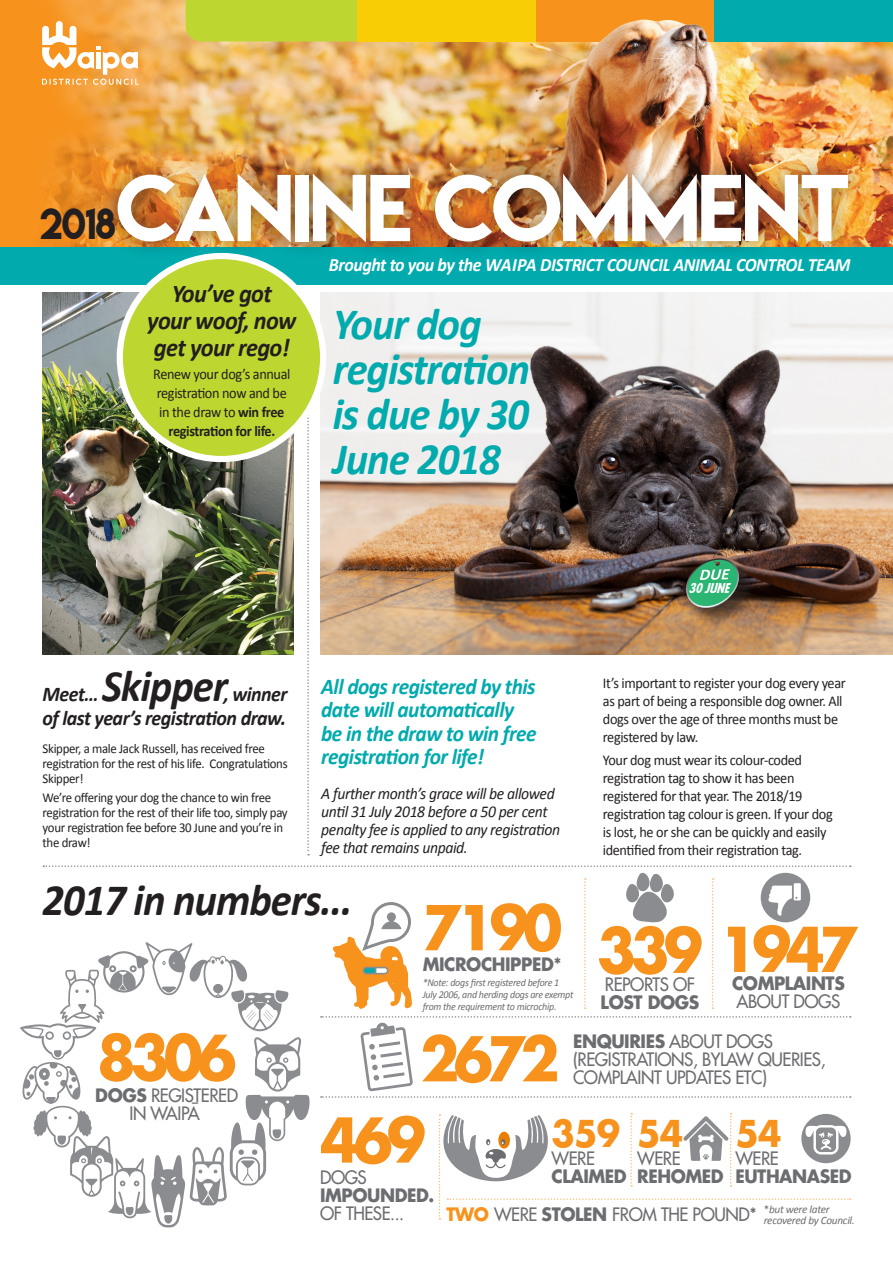
<style>
.page{position:relative;width:893px;height:1263px;background:#fff}
.page>*{position:absolute;margin:0;border:0;box-sizing:border-box;transform-origin:0 0}
.t1{font:84.15px "Lemon Milk";letter-spacing:-.025em;color:#fff}
.t2{font:700 60.15px "Futura";letter-spacing:-.1em;color:#f7931d;scale:.95 1}
.t3{font:700 60px "Futura";letter-spacing:-.1em;color:#f7931d;scale:.95 1}
.t4{font:italic 700 45px/45px "Calibri";letter-spacing:-.025em;color:#00aaad;scale:.95 1}
.t5{font:italic 700 45px "Calibri";letter-spacing:-.025em;color:#231f20;scale:.95 1}
.t6{font:39px "Lemon Milk";color:#231f20;scale:.95 1}
.t7{font:700 36px "Futura";letter-spacing:-.025em;color:#f7931d;scale:.95 1}
.t8{font:italic 700 25.65px/27px "Calibri";letter-spacing:-.025em;color:#231f20;text-align:center;scale:.95 1}
.t9{font:italic 700 22.5px/23.2px "Calibri";letter-spacing:-.025em;color:#00aaad;scale:.95 1}
.t10{font:italic 700 21px/24px "Calibri";letter-spacing:-.025em;color:#231f20;scale:.95 1}
.t11{font:italic 700 18.9px "Calibri";letter-spacing:-.025em;color:#fff;scale:.95 1}
.t12{font:18px/18px "Futura";letter-spacing:-.025em;color:#6c6d70;scale:.95 1}
.t13{font:700 18px/18px "Futura";letter-spacing:-.025em;color:#6c6d70;scale:.95 1}
.t14{font:italic 16.5px/18px "Calibri";letter-spacing:-.025em;color:#231f20;scale:.95 1}
.t15{font:15px/18px "Calibri";letter-spacing:-.025em;color:#231f20;scale:.95 1}
.t16{font:13.5px/15px "Calibri";letter-spacing:-.025em;color:#231f20;scale:.95 1}
.t17{font:italic 700 condensed 13.05px "Futura";color:#fff;scale:1.06 1}
.t18{font:italic 11.25px/10.5px "Calibri";letter-spacing:-.025em;color:#6c6d70}
.t19{font:italic 10.5px/12px "Calibri";letter-spacing:-.025em;color:#6c6d70;scale:.95 1}
.s1{font-weight:700}
.s2{font-size:45px}
.s3{font-weight:400}
.s4{font-weight:700;color:#f7931d}
.s5{font-style:normal}
</style>
<div class="page">
<div style="left:0;top:0;width:447px;height:247px;background:#f7931d"></div>
<img style="left:45px;top:0;width:848px;height:247px">
<img style="left:321px;top:292px;width:572px;height:363px">
<div style="left:0;top:247px;width:893px;height:37px;background:#00aaad"></div>
<svg style="left:307px;top:415px;width:2px;height:440px"></svg>
<div style="left:99px;top:156px;width:768px;height:104px;background:#231f20;opacity:.5"></div>
<svg style="left:150px;top:0;width:207px;height:41px;background:#c7d13b"></svg>
<div style="left:357px;top:0;width:179px;height:41px;background:#f8cd05"></div>
<div style="left:536px;top:0;width:178px;height:41px;background:#f7931d"></div>
<div style="left:714px;top:0;width:179px;height:41px;background:#00aaad"></div>
<img style="left:43px;top:292px;width:250px;height:363px">
<div style="left:688px;top:554px;width:69px;height:72px;background:#231f20;opacity:.5"></div>
<div style="left:681px;top:546px;width:74px;height:79px;background:#231f20;opacity:.35"></div>
<img style="left:681px;top:551px;width:63px;height:57px">
<div style="left:120px;top:256px;width:203px;height:203px;background:#bed630;border-radius:50%"></div>
<div style="left:117px;top:253px;width:209px;height:209px;border:6px solid #fff;border-radius:50%"></div>
<img style="left:594px;top:19px;width:116px;height:29px">
<svg style="left:42px;top:21px;width:97px;height:64px"></svg>
<svg style="left:20px;top:865px;width:831px;height:362px"></svg>
<p class="t1" style="left:116px;top:150px;width:736px">CANINE COMMENT</p>
<p class="t6" style="left:40px;top:197px;width:82px">2018</p>
<p class="t8" style="left:147px;top:280px;width:158px">You’ve got your woof, now get your rego!</p>
<p class="t15" style="left:153px;top:364px;width:146px;line-height:18.9px;text-align:center">Renew your dog’s annual registration now and be in the draw to <span class="s1">win free registration for life.</span></p>
<p class="t11" style="left:329px;top:253px;width:551px">Brought to you by the WAIPA DISTRICT COUNCIL ANIMAL CONTROL TEAM</p>
<p class="t4" style="left:333px;top:301px;width:209px">Your dog registration is due by 30<br>June 2018</p>
<p class="t10" style="left:43px;top:682px;width:259px">Meet… <span class="s2">Skipper</span>, winner of last year’s registration draw.</p>
<p class="t16" style="left:43px;top:740px;width:259px">Skipper, a male Jack Russell, has received free registration for the rest of his life. Congratulations<br>Skipper!</p>
<p class="t16" style="left:43px;top:789px;width:259px">We’re offering your dog the chance to win free registration for the rest of their life too, simply pay your registration fee before 30 June and you’re in the draw!</p>
<p class="t9" style="left:321px;top:675px;width:228px">All dogs registered by this date will automatically be in the draw to win free registration for life!</p>
<p class="t14" style="left:321px;top:784px;width:253px">A further month’s grace will be allowed until 31 July 2018 before a 50 per cent penalty fee is applied to any registration fee that remains unpaid.</p>
<p class="t17" style="left:688px;top:580px;width:40px;rotate:-1deg">30 JUNE</p>
<p class="t15" style="left:603px;top:674px;width:257px">It’s important to register your dog every year as part of being a responsible dog owner. All dogs over the age of three months must be registered by law.</p>
<p class="t15" style="left:603px;top:750px;width:243px">Your dog must wear its colour-coded registration tag to show it has been registered for that year. The 2018/19 registration tag colour is green. If your dog is lost, he or she can be quickly and easily identified from their registration tag.</p>
<p class="t5" style="left:43px;top:871px;width:328px">2017 in numbers...</p>
<p class="t2" style="left:423px;top:888px;width:148px">7190</p>
<p class="t13" style="left:423px;top:955px;width:148px">MICROCHIPPED*</p>
<p class="t19" style="left:423px;top:976px;width:160px">*Note: dogs first registered before 1<br>July 2006, and herding dogs are exempt from the requirement to microchip.</p>
<p class="t3" style="left:597px;top:909px;width:276px">339 1947</p>
<p class="t13" style="left:732px;top:974px;width:120px">COMPLAINTS<br><span class="s3">ABOUT DOGS</span></p>
<p class="t12" style="left:605px;top:975px;width:96px">REPORTS OF</p>
<p class="t13" style="left:601px;top:993px;width:105px">LOST DOGS</p>
<p class="t2" style="left:97px;top:1017px;width:148px">8306</p>
<p class="t12" style="left:95px;top:1086px;width:152px;text-align:center"><span class="s1">DOGS</span> REGISTERED<br>IN WAIPA¯ā</p>
<p class="t3" style="left:420px;top:1019px;width:148px">2672</p>
<p class="t12" style="left:573px;top:1032px;width:267px"><span class="s1">ENQUIRIES</span> ABOUT DOGS (REGISTRATIONS, BYLAW QUERIES,<br>COMPLAINT UPDATES ETC)</p>
<p class="t3" style="left:320px;top:1100px;width:113px">469</p>
<p class="t12" style="left:320px;top:1168px;width:122px">DOGS<br><span class="s1">IMPOUNDED.<br></span>OF THESE...</p>
<p class="t7" style="left:551px;top:1109px;width:74px">359</p>
<p class="t13" style="left:551px;top:1149px;width:81px"><span class="s3">WERE<br></span>CLAIMED</p>
<p class="t7" style="left:735px;top:1109px;width:50px">54</p>
<p class="t13" style="left:735px;top:1149px;width:124px"><span class="s3">WERE<br></span>EUTHANASED</p>
<p class="t12" style="left:447px;top:1205px;width:328px"><span class="s4">TWO</span> WERE <span class="s1">STOLEN</span> FROM THE POUND*</p>
<p class="t7" style="left:637px;top:1109px;width:50px">54</p>
<p class="t13" style="left:637px;top:1149px;width:92px"><span class="s3">WERE<br></span>REHOMED</p>
<p class="t18" style="left:764px;top:1204px;width:93px"><span class="s5">*</span>but were later recovered by Council.</p>
</div>
